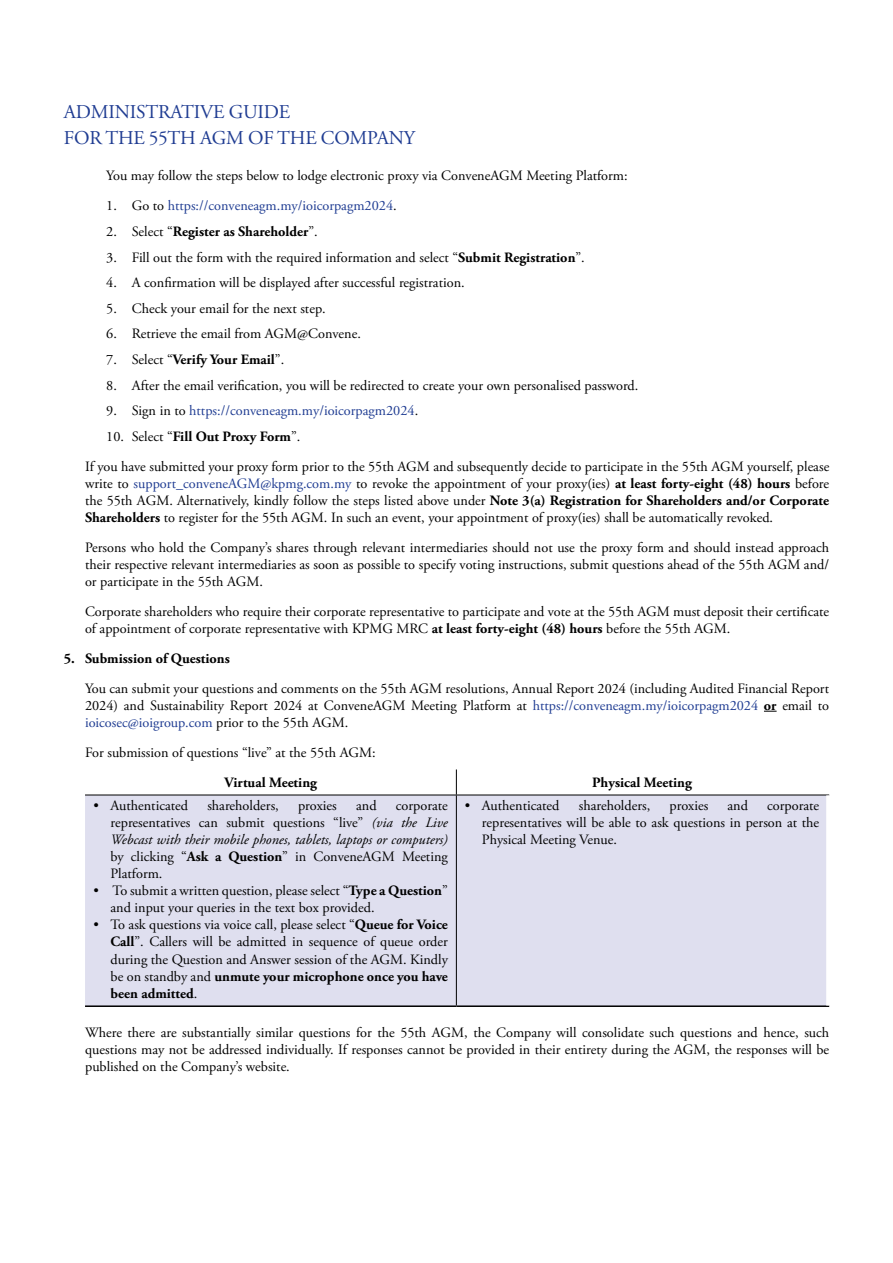
<style>
.page{position:relative;width:893px;height:1263px;background:#fff}
.page>*{position:absolute;margin:0;border:0;box-sizing:border-box;transform-origin:0 0}
.t1{font:19.5px "Adobe Garamond Pro";letter-spacing:-.01em;color:#1f3c92}
.t2{font:14.25px/17.1px "Adobe Garamond Pro";color:#000;text-align:justify}
.t3{font:700 14.25px "Adobe Garamond Pro";color:#000}
.t4{font:14.25px "Adobe Garamond Pro";color:#1f3c92}
.s1{color:#000}
.s2{font-weight:400}
.s3{font-weight:700}
.s4{color:#1f3c92}
.s5{font-style:italic}
</style>
<div class="page">
<svg style="left:764px;top:711px;width:13px;height:1px"></svg>
<div style="left:85px;top:796px;width:741px;height:209px;background:#dfdfef"></div>
<svg style="left:456px;top:769px;width:1px;height:26px"></svg>
<hr style="left:85px;top:795px;width:371px;height:1px;background:#000">
<hr style="left:456px;top:795px;width:373px;height:1px;background:#000">
<hr style="left:456px;top:795px;width:1px;height:210px;background:#000">
<hr style="left:85px;top:1005px;width:371px;height:2px;background:#000">
<hr style="left:456px;top:1005px;width:373px;height:2px;background:#000">
<hr style="left:826px;top:795px;width:3px;height:210px;background:#fff">
<h1 class="t1" style="left:64px;top:100px;width:25px">Administrative</h1>
<h1 class="t1" style="left:229px;top:100px;width:41px">Guide</h1>
<h1 class="t1" style="left:64px;top:126px;width:56px">for the</h1>
<h1 class="t1" style="left:149px;top:126px;width:143px">55TH AGM of the</h1>
<h1 class="t1" style="left:321px;top:126px;width:29px">Compan</h1>
<h1 class="t1" style="left:404px;top:126px;width:13px">y</h1>
<p class="t2" style="left:106px;top:168px;width:523px">You may follow the steps below to lodge electronic proxy via ConveneAGM Meeting Platform:</p>
<p class="t4" style="left:106px;top:197px;width:292px"><span class="s1">1. Go to</span> https://conveneagm.my/ioicorpagm2024<span class="s1">.</span></p>
<p class="t3" style="left:106px;top:223px;width:213px"><span class="s2">2. Select “</span>Register as Shareholder<span class="s2">”.</span></p>
<p class="t2" style="left:106px;top:249px;width:480px">3. Fill out the form with the required information and select “<span class="s3">Submit Registration</span>”.</p>
<p class="t2" style="left:106px;top:275px;width:360px">4. A confirmation will be displayed after successful registration.</p>
<p class="t2" style="left:106px;top:300px;width:221px">5. Check your email for the next step.</p>
<p class="t2" style="left:106px;top:326px;width:256px">6. Retrieve the email from AGM@Convene.</p>
<p class="t3" style="left:106px;top:351px;width:179px"><span class="s2">7. Select “</span>Verify Your Email<span class="s2">”.</span></p>
<p class="t2" style="left:106px;top:377px;width:534px">8. After the email verification, you will be redirected to create your own personalised password.</p>
<p class="t4" style="left:106px;top:402px;width:313px"><span class="s1">9. Sign in to</span> https://conveneagm.my/ioicorpagm2024<span class="s1">.</span></p>
<p class="t2" style="left:85px;top:422px;width:746px;line-height:29.8px;text-indent:21px">10. Select “<span class="s3">Fill Out Proxy Form</span>”.<br>If you have submitted your proxy form prior to the 55th AGM and subsequently decide to participate in the 55th AGM yourself, please</p>
<p class="t2" style="left:85px;top:475px;width:746px">write to <span class="s4">support_conveneAGM@kpmg.com.my</span> to revoke the appointment of your proxy(ies) <span class="s3">at least forty-eight (48) hours</span> before the 55th AGM. Alternatively, kindly follow the steps listed above under <span class="s3">Note 3(a) Registration for Shareholders and/or Corporate Shareholders</span> to register for the 55th AGM. In such an event, your appointment of proxy(ies) shall be automatically revoked.</p>
<p class="t2" style="left:85px;top:539px;width:746px">Persons who hold the Company’s shares through relevant intermediaries should not use the proxy form and should instead approach their respective relevant intermediaries as soon as possible to specify voting instructions, submit questions ahead of the 55th AGM and/ or participate in the 55th AGM.</p>
<p class="t2" style="left:85px;top:603px;width:746px">Corporate shareholders who require their corporate representative to participate and vote at the 55th AGM must deposit their certificate of appointment of corporate representative with KPMG MRC <span class="s3">at least forty-eight (48) hours</span> before the 55th AGM.</p>
<p class="t3" style="left:64px;top:650px;width:168px">5. Submission of Questions</p>
<p class="t2" style="left:85px;top:680px;width:746px">You can submit your questions and comments on the 55th AGM resolutions, Annual Report 2024 (including Audited Financial Report 2024) and Sustainability Report 2024 at ConveneAGM Meeting Platform at <span class="s4">https://conveneagm.my/ioicorpagm2024</span> <span class="s3">or</span> email to <span class="s4">ioicosec@ioigroup.com</span> prior to the 55th AGM.</p>
<p class="t2" style="left:85px;top:744px;width:292px">For submission of questions “live” at the 55th AGM:</p>
<p class="t3" style="left:224px;top:775px;width:94px">Virtual Meeting</p>
<p class="t3" style="left:592px;top:775px;width:101px">Physical Meeting</p>
<p class="t2" style="left:94px;top:797px;width:96px">• Authenticated</p>
<p class="t2" style="left:207px;top:797px;width:73px">shareholders,</p>
<p class="t2" style="left:298px;top:797px;width:40px">proxies</p>
<p class="t2" style="left:356px;top:797px;width:22px">and</p>
<p class="t2" style="left:465px;top:797px;width:96px">• Authenticated</p>
<p class="t2" style="left:579px;top:797px;width:73px">shareholders,</p>
<p class="t2" style="left:669px;top:797px;width:40px">proxies</p>
<p class="t2" style="left:727px;top:797px;width:22px">and</p>
<p class="t2" style="left:482px;top:797px;width:339px;text-indent:285px">corporate representatives will be able to ask questions in person at the Physical Meeting Venue.</p>
<p class="t2" style="left:111px;top:797px;width:339px;text-indent:285px">corporate representatives can submit questions “live” <span class="s5">(via the Live Webcast with their mobile phones, tablets, laptops or computers) </span>by clicking “<span class="s3">Ask a Question</span>” in ConveneAGM Meeting Platform.</p>
<p class="t2" style="left:111px;top:882px;width:339px;text-indent:-17px">• To submit a written question, please select “<span class="s3">Type a Question</span>” and input your queries in the text box provided.</p>
<p class="t2" style="left:111px;top:917px;width:339px;text-indent:-17px">• To ask questions via voice call, please select “<span class="s3">Queue for Voice Call</span>”. Callers will be admitted in sequence of queue order during the Question and Answer session of the AGM. Kindly be on standby and <span class="s3">unmute your microphone once you have been admitted</span>.</p>
<p class="t2" style="left:85px;top:1024px;width:746px">Where there are substantially similar questions for the 55th AGM, the Company will consolidate such questions and hence, such questions may not be addressed individually. If responses cannot be provided in their entirety during the AGM, the responses will be published on the Company’s website.</p>
</div>
